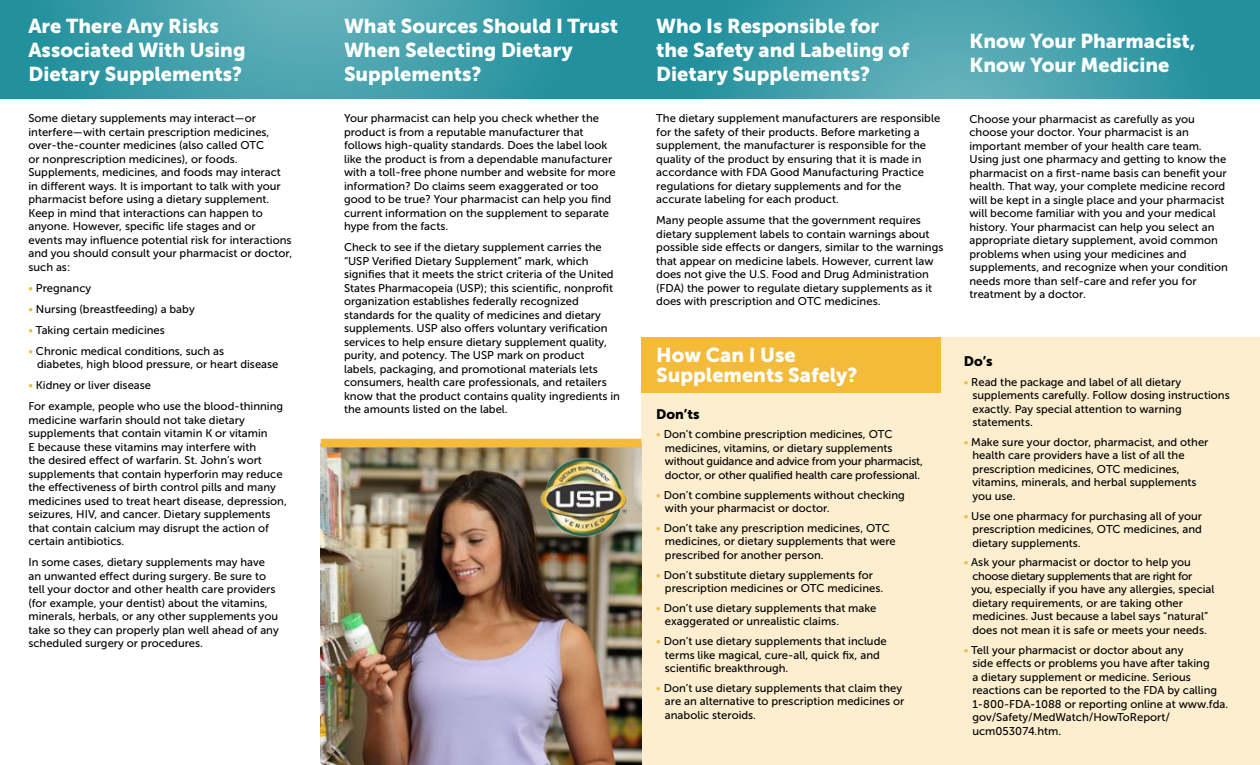
<style>
.page{position:relative;width:1260px;height:765px;background:#fff}
.page>*{position:absolute;margin:0;border:0;box-sizing:border-box;transform-origin:0 0}
.t1{font:20px/24px "Museo Sans 900";color:#fff}
.t2{font:13.75px "Museo Sans 900";color:#000}
.t3{font:11.25px/13.5px "Museo Sans 500";color:#000}
.s1{color:#f3bb39}
</style>
<div class="page">
<div style="left:641px;top:337px;width:619px;height:428px;background:#fceece"></div>
<div style="left:641px;top:337px;width:300px;height:56px;background:#f3bb39"></div>
<svg style="left:642px;top:0;width:618px;height:99px;background:#3b9da8"></svg>
<svg style="left:0;top:0;width:642px;height:99px;background:#3c9da8"></svg>
<img style="left:321px;top:448px;width:320px;height:317px">
<img style="left:537px;top:451px;width:93px;height:93px">
<div style="left:321px;top:439px;width:320px;height:9px;background:#f3bb39"></div>
<h1 class="t1" style="left:28px;top:14px;width:219px">Are There Any Risks<br>Associated With Using<br>Dietary Supplements?</h1>
<h1 class="t1" style="left:344px;top:14px;width:276px">What Sources Should I Trust<br>When Selecting Dietary<br>Supplements?</h1>
<h1 class="t1" style="left:656px;top:14px;width:254px">Who Is Responsible for the Safety and Labeling of<br>Dietary Supplements?</h1>
<p class="t3" style="left:28px;top:112px;width:265px">Some dietary supplements may interact—or interfere—with certain prescription medicines, over-the-counter medicines (also called OTC<br>or nonprescription medicines), or foods.<br>Supplements, medicines, and foods may interact in different ways. It is important to talk with your pharmacist before using a dietary supplement.<br>Keep in mind that interactions can happen to anyone. However, specific life stages and or events may influence potential risk for interactions and you should consult your pharmacist or doctor, such as:</p>
<p class="t3" style="left:28px;top:281px;width:64px"><span class="s1">•</span> Pregnancy</p>
<p class="t3" style="left:28px;top:302px;width:168px"><span class="s1">•</span> Nursing (breastfeeding) a baby</p>
<p class="t3" style="left:28px;top:323px;width:138px"><span class="s1">•</span> Taking certain medicines</p>
<p class="t3" style="left:37px;top:344px;width:243px;text-indent:-9px"><span class="s1">•</span> Chronic medical conditions, such as<br>diabetes, high blood pressure, or heart disease</p>
<p class="t3" style="left:28px;top:375px;width:256px;line-height:21px"><span class="s1">•</span> Kidney or liver disease<br>For example, people who use the blood-thinning</p>
<p class="t3" style="left:28px;top:413px;width:260px">medicine warfarin should not take dietary supplements that contain vitamin K or vitamin<br>E because these vitamins may interfere with<br>the desired effect of warfarin. St. John’s wort supplements that contain hyperforin may reduce the effectiveness of birth control pills and many medicines used to treat heart disease, depression, seizures, HIV, and cancer. Dietary supplements that contain calcium may disrupt the action of certain antibiotics.</p>
<p class="t3" style="left:28px;top:556px;width:252px">In some cases, dietary supplements may have an unwanted effect during surgery. Be sure to tell your doctor and other health care providers (for example, your dentist) about the vitamins, minerals, herbals, or any other supplements you take so they can properly plan well ahead of any scheduled surgery or procedures.</p>
<p class="t3" style="left:344px;top:112px;width:273px">Your pharmacist can help you check whether the product is from a reputable manufacturer that follows high-quality standards. Does the label look like the product is from a dependable manufacturer with a toll-free phone number and website for more information? Do claims seem exaggerated or too good to be true? Your pharmacist can help you find current information on the supplement to separate hype from the facts.</p>
<p class="t3" style="left:344px;top:241px;width:277px">Check to see if the dietary supplement carries the “USP Verified Dietary Supplement” mark, which signifies that it meets the strict criteria of the United States Pharmacopeia (USP); this scientific, nonprofit organization establishes federally recognized standards for the quality of medicines and dietary supplements. USP also offers voluntary verification services to help ensure dietary supplement quality, purity, and potency. The USP mark on product labels, packaging, and promotional materials lets consumers, health care professionals, and retailers know that the product contains quality ingredients in the amounts listed on the label.</p>
<p class="t3" style="left:656px;top:112px;width:286px">The dietary supplement manufacturers are responsible for the safety of their products. Before marketing a supplement, the manufacturer is responsible for the quality of the product by ensuring that it is made in accordance with FDA Good Manufacturing Practice regulations for dietary supplements and for the accurate labeling for each product.</p>
<p class="t3" style="left:656px;top:214px;width:289px">Many people assume that the government requires dietary supplement labels to contain warnings about possible side effects or dangers, similar to the warnings that appear on medicine labels. However, current law does not give the U.S. Food and Drug Administration (FDA) the power to regulate dietary supplements as it does with prescription and OTC medicines.</p>
<h1 class="t1" style="left:656px;top:345px;width:203px;line-height:20px">How Can I Use<br>Supplements Safely?</h1>
<p class="t2" style="left:656px;top:406px;width:45px">Don’ts</p>
<p class="t3" style="left:665px;top:428px;width:259px;text-indent:-9px"><span class="s1">•</span> Don’t combine prescription medicines, OTC medicines, vitamins, or dietary supplements without guidance and advice from your pharmacist, doctor, or other qualified health care professional.</p>
<p class="t3" style="left:665px;top:488px;width:241px;text-indent:-9px"><span class="s1">•</span> Don’t combine supplements without checking with your pharmacist or doctor.</p>
<p class="t3" style="left:665px;top:521px;width:232px;text-indent:-9px"><span class="s1">•</span> Don’t take any prescription medicines, OTC medicines, or dietary supplements that were prescribed for another person.</p>
<p class="t3" style="left:665px;top:568px;width:220px;text-indent:-9px"><span class="s1">•</span> Don’t substitute dietary supplements for prescription medicines or OTC medicines.</p>
<p class="t3" style="left:665px;top:601px;width:213px;text-indent:-9px"><span class="s1">•</span> Don’t use dietary supplements that make exaggerated or unrealistic claims.</p>
<p class="t3" style="left:665px;top:635px;width:223px;text-indent:-9px"><span class="s1">•</span> Don’t use dietary supplements that include terms like magical, cure-all, quick fix, and scientific breakthrough.</p>
<p class="t3" style="left:665px;top:681px;width:241px;text-indent:-9px"><span class="s1">•</span> Don’t use dietary supplements that claim they are an alternative to prescription medicines or anabolic steroids.</p>
<h1 class="t1" style="left:970px;top:29px;width:228px">Know Your Pharmacist,<br>Know Your Medicine</h1>
<p class="t3" style="left:969px;top:112px;width:260px">Choose your pharmacist as carefully as you choose your doctor. Your pharmacist is an important member of your health care team.<br>Using just one pharmacy and getting to know the pharmacist on a first-name basis can benefit your health. That way, your complete medicine record will be kept in a single place and your pharmacist will become familiar with you and your medical history. Your pharmacist can help you select an appropriate dietary supplement, avoid common problems when using your medicines and supplements, and recognize when your condition needs more than self-care and refer you for treatment by a doctor.</p>
<p class="t2" style="left:964px;top:353px;width:30px">Do’s</p>
<p class="t3" style="left:972px;top:375px;width:259px;text-indent:-9px"><span class="s1">•</span> Read the package and label of all dietary supplements carefully. Follow dosing instructions exactly. Pay special attention to warning statements.</p>
<p class="t3" style="left:972px;top:435px;width:238px;text-indent:-9px"><span class="s1">•</span> Make sure your doctor, pharmacist, and other health care providers have a list of all the prescription medicines, OTC medicines, vitamins, minerals, and herbal supplements you use.</p>
<p class="t3" style="left:972px;top:509px;width:231px;text-align:justify;text-indent:-9px"><span class="s1">•</span> Use one pharmacy for purchasing all of your prescription medicines, OTC medicines, and dietary supplements.</p>
<p class="t3" style="left:971px;top:556px;width:245px;text-indent:-8px"><span class="s1">•</span> Ask your pharmacist or doctor to help you choose dietary supplements that are right for you, especially if you have any allergies, special dietary requirements, or are taking other medicines. Just because a label says “natural” does not mean it is safe or meets your needs.</p>
<p class="t3" style="left:972px;top:643px;width:257px;text-indent:-9px"><span class="s1">•</span> Tell your pharmacist or doctor about any<br>side effects or problems you have after taking<br>a dietary supplement or medicine. Serious reactions can be reported to the FDA by calling 1-800-FDA-1088 or reporting online at www.fda. gov/Safety/MedWatch/HowToReport/ ucm053074.htm.</p>
</div>
